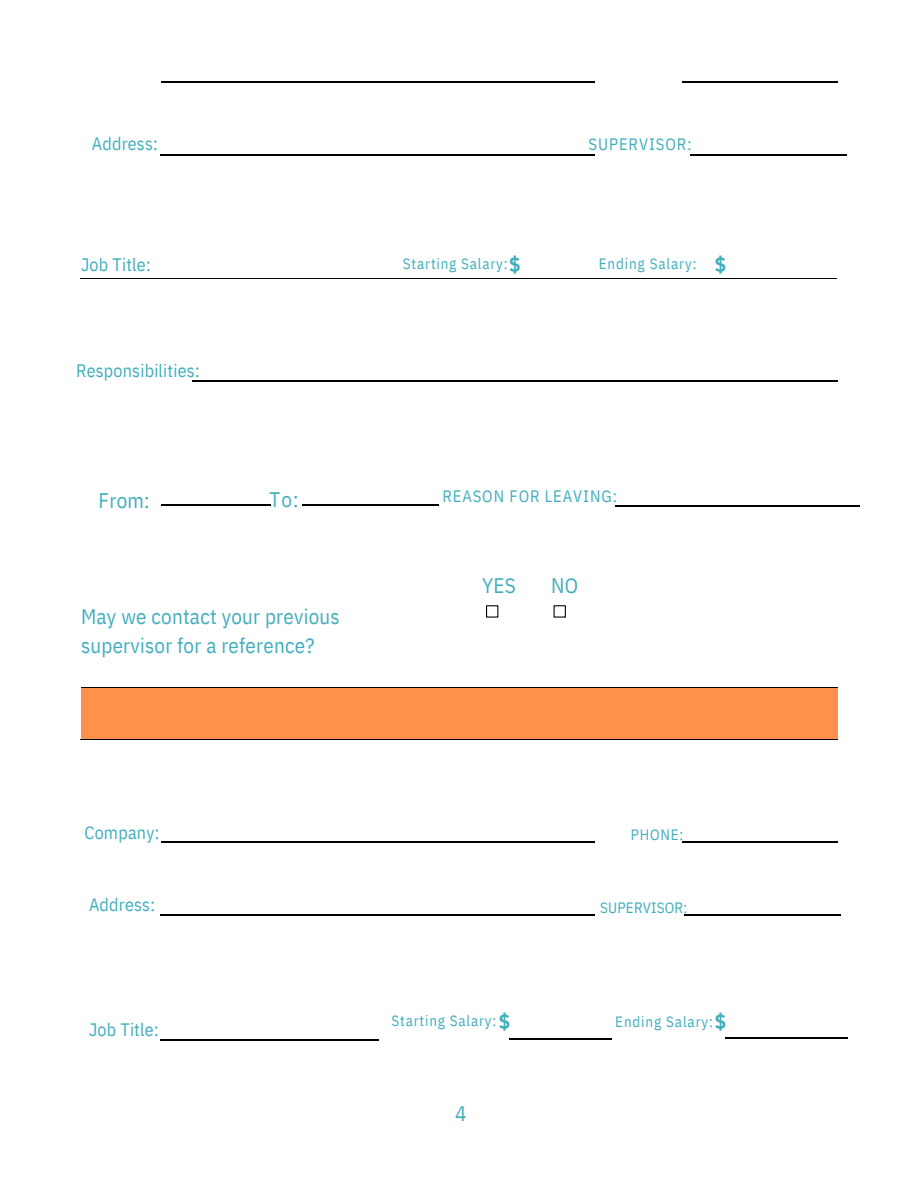
<style>
.page{position:relative;width:918px;height:1188px;background:#fff}
.page>*{position:absolute;margin:0;border:0;box-sizing:border-box;transform-origin:0 0}
.t1{font:21px/29.2px "IBM Plex Sans Cond";letter-spacing:.01em;color:#41aebd}
.t2{font:700 21px "IBM Plex Sans Cond";color:#41aebd}
.t3{font:18px "IBM Plex Sans Cond";letter-spacing:.01em;color:#41aebd}
.t4{font:16.5px "IBM Plex Sans Cond";letter-spacing:.055em;color:#41aebd}
.t5{font:15px "IBM Plex Sans Cond";letter-spacing:.055em;color:#41aebd}
.t6{font:15px "IBM Plex Sans Cond";letter-spacing:.01em;color:#41aebd}
</style>
<div class="page">
<hr style="left:161px;top:505px;width:109px;height:1px;background:#000">
<hr style="left:160px;top:1039px;width:218px;height:1px;background:#000">
<hr style="left:303px;top:505px;width:136px;height:1px;background:#000">
<div style="left:486px;top:605px;width:12px;height:13px;border:1px solid #000"></div>
<div style="left:554px;top:605px;width:12px;height:13px;border:1px solid #000"></div>
<hr style="left:160px;top:154px;width:434px;height:1px;background:#000">
<hr style="left:160px;top:915px;width:434px;height:1px;background:#000">
<hr style="left:161px;top:81px;width:433px;height:1px;background:#000">
<hr style="left:161px;top:842px;width:433px;height:1px;background:#000">
<hr style="left:509px;top:1039px;width:102px;height:1px;background:#000">
<hr style="left:192px;top:381px;width:645px;height:1px;background:#000">
<hr style="left:616px;top:505px;width:244px;height:2px;background:#000">
<div style="left:81px;top:688px;width:379px;height:51px;background:#ff914d"></div>
<div style="left:460px;top:688px;width:67px;height:51px;background:#ff914d"></div>
<div style="left:527px;top:688px;width:68px;height:51px;background:#ff914d"></div>
<div style="left:595px;top:688px;width:243px;height:51px;background:#ff914d"></div>
<hr style="left:81px;top:688px;width:379px;height:1px;background:#000">
<hr style="left:460px;top:688px;width:67px;height:1px;background:#000">
<hr style="left:528px;top:688px;width:67px;height:1px;background:#000">
<hr style="left:595px;top:688px;width:243px;height:1px;background:#000">
<hr style="left:80px;top:739px;width:380px;height:1px;background:#000">
<hr style="left:459px;top:739px;width:68px;height:1px;background:#000">
<hr style="left:527px;top:739px;width:68px;height:1px;background:#000">
<hr style="left:594px;top:739px;width:244px;height:1px;background:#000">
<hr style="left:691px;top:154px;width:156px;height:1px;background:#000">
<hr style="left:685px;top:915px;width:156px;height:1px;background:#000">
<hr style="left:682px;top:81px;width:155px;height:1px;background:#000">
<hr style="left:682px;top:842px;width:155px;height:1px;background:#000">
<hr style="left:726px;top:1037px;width:122px;height:2px;background:#000">
<hr style="left:80px;top:278px;width:81px;height:1px;background:#000">
<hr style="left:161px;top:278px;width:217px;height:1px;background:#000">
<hr style="left:378px;top:278px;width:115px;height:1px;background:#000">
<hr style="left:493px;top:278px;width:101px;height:1px;background:#000">
<hr style="left:594px;top:278px;width:122px;height:1px;background:#000">
<hr style="left:715px;top:278px;width:122px;height:1px;background:#000">
<p class="t3" style="left:92px;top:132px;width:68px">Address:</p>
<p class="t3" style="left:81px;top:252px;width:71px">Job Title:</p>
<p class="t3" style="left:76px;top:358px;width:125px">Responsibilities:</p>
<p class="t1" style="left:99px;top:485px;width:53px">From:</p>
<p class="t1" style="left:269px;top:485px;width:31px">To:</p>
<p class="t1" style="left:81px;top:601px;width:260px">May we contact your previous supervisor for a reference?</p>
<p class="t4" style="left:588px;top:133px;width:105px">SUPERVISOR:</p>
<p class="t2" style="left:509px;top:250px;width:13px">$</p>
<p class="t5" style="left:403px;top:253px;width:106px">Starting Salary:</p>
<p class="t5" style="left:599px;top:253px;width:99px">Ending Salary:</p>
<p class="t2" style="left:715px;top:250px;width:13px">$</p>
<p class="t4" style="left:442px;top:486px;width:176px">REASON FOR LEAVING:</p>
<p class="t1" style="left:482px;top:571px;width:35px">YES</p>
<p class="t1" style="left:551px;top:571px;width:29px">NO</p>
<p class="t3" style="left:84px;top:821px;width:76px">Company:</p>
<p class="t3" style="left:89px;top:893px;width:68px">Address:</p>
<p class="t3" style="left:89px;top:1017px;width:71px">Job Title:</p>
<p class="t2" style="left:499px;top:1008px;width:13px">$</p>
<p class="t5" style="left:392px;top:1011px;width:106px">Starting Salary:</p>
<p class="t1" style="left:455px;top:1099px;width:13px">4</p>
<p class="t5" style="left:631px;top:825px;width:54px">PHONE:</p>
<p class="t6" style="left:600px;top:898px;width:89px">SUPERVISOR:</p>
<p class="t2" style="left:715px;top:1008px;width:13px">$</p>
<p class="t5" style="left:615px;top:1012px;width:99px">Ending Salary:</p>
</div>
